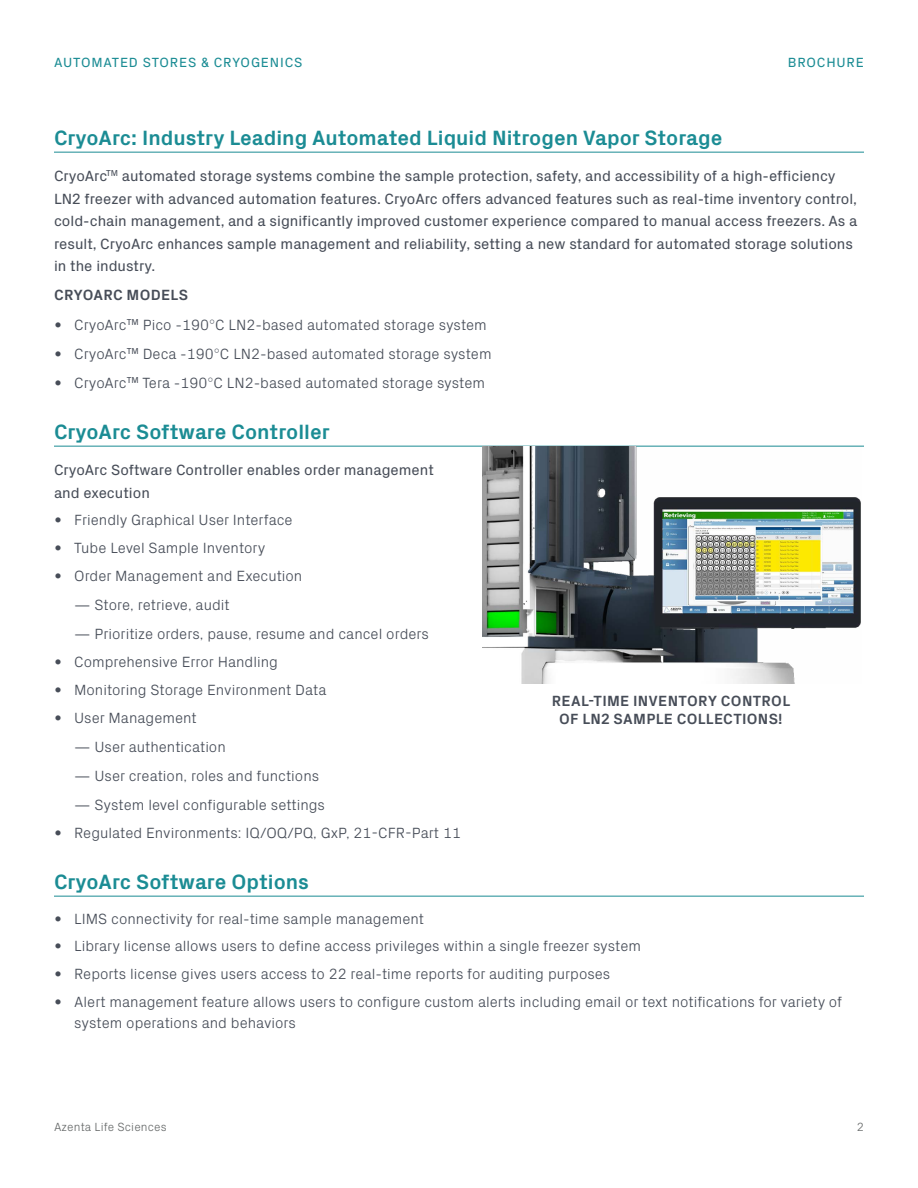
<style>
.page{position:relative;width:918px;height:1188px;background:#fff}
.page>*{position:absolute;margin:0;border:0;box-sizing:border-box;transform-origin:0 0}
.t1{font:700 21px "Px Grotesk";color:#1b8c94}
.t2{font:300 15px/21px "Px Grotesk";color:#474d58}
.t3{font:15px/22.5px "Px Grotesk";color:#474d58}
.t4{font:700 15px/18px "Px Grotesk";letter-spacing:.02em;color:#474d58;text-align:center}
.t5{font:13.5px "Px Grotesk";letter-spacing:.06em;color:#1b8c94}
.t6{font:300 12px "Px Grotesk";letter-spacing:.01em;color:#676a6a}
</style>
<div class="page">
<hr style="left:54px;top:152px;width:810px;height:1px;background:#1b8c94">
<hr style="left:54px;top:446px;width:810px;height:1px;background:#1b8c94">
<hr style="left:54px;top:896px;width:810px;height:1px;background:#1b8c94">
<img style="left:482px;top:446px;width:379px;height:238px">
<p class="t5" style="left:54px;top:53px;width:250px">AUTOMATED STORES &amp; CRYOGENICS</p>
<p class="t5" style="left:788px;top:53px;width:78px">BROCHURE</p>
<h1 class="t1" style="left:54px;top:123px;width:670px">CryoArc: Industry Leading Automated Liquid Nitrogen Vapor Storage</h1>
<p class="t3" style="left:54px;top:164px;width:805px">CryoArc<sup>TM</sup> automated storage systems combine the sample protection, safety, and accessibility of a high-efficiency LN2 freezer with advanced automation features. CryoArc offers advanced features such as real-time inventory control, cold-chain management, and a significantly improved customer experience compared to manual access freezers. As a result, CryoArc enhances sample management and reliability, setting a new standard for automated storage solutions in the industry.</p>
<p class="t4" style="left:54px;top:285px;width:136px">CRYOARC MODELS</p>
<p class="t2" style="left:54px;top:313px;width:434px">• CryoArc<sup>TM</sup> Pico -190°C LN2-based automated storage system</p>
<p class="t2" style="left:54px;top:342px;width:439px">• CryoArc<sup>TM</sup> Deca -190°C LN2-based automated storage system</p>
<p class="t2" style="left:54px;top:371px;width:433px">• CryoArc<sup>TM</sup> Tera -190°C LN2-based automated storage system</p>
<h1 class="t1" style="left:54px;top:417px;width:277px">CryoArc Software Controller</h1>
<p class="t3" style="left:54px;top:458px;width:381px">CryoArc Software Controller enables order management and execution</p>
<p class="t2" style="left:54px;top:508px;width:240px">• Friendly Graphical User Interface</p>
<p class="t2" style="left:54px;top:536px;width:213px">• Tube Level Sample Inventory</p>
<p class="t2" style="left:54px;top:564px;width:250px">• Order Management and Execution</p>
<p class="t2" style="left:74px;top:593px;width:157px">— Store, retrieve, audit</p>
<p class="t2" style="left:74px;top:622px;width:356px">— Prioritize orders, pause, resume and cancel orders</p>
<p class="t2" style="left:54px;top:650px;width:225px">• Comprehensive Error Handling</p>
<p class="t2" style="left:54px;top:678px;width:274px">• Monitoring Storage Environment Data</p>
<p class="t2" style="left:54px;top:706px;width:144px">• User Management</p>
<p class="t2" style="left:74px;top:735px;width:153px">— User authentication</p>
<p class="t2" style="left:74px;top:764px;width:246px">— User creation, roles and functions</p>
<p class="t2" style="left:74px;top:793px;width:252px">— System level configurable settings</p>
<p class="t2" style="left:54px;top:821px;width:409px">• Regulated Environments: IQ/OQ/PQ, GxP, 21-CFR-Part 11</p>
<h1 class="t1" style="left:54px;top:867px;width:257px">CryoArc Software Options</h1>
<p class="t2" style="left:54px;top:907px;width:372px">• LIMS connectivity for real-time sample management</p>
<p class="t2" style="left:54px;top:934px;width:589px">• Library license allows users to define access privileges within a single freezer system</p>
<p class="t2" style="left:54px;top:962px;width:558px">• Reports license gives users access to 22 real-time reports for auditing purposes</p>
<p class="t2" style="left:74px;top:990px;width:769px;text-indent:-20px">• Alert management feature allows users to configure custom alerts including email or text notifications for variety of system operations and behaviors</p>
<p class="t4" style="left:552px;top:691px;width:240px">REAL-TIME INVENTORY CONTROL<br>OF LN2 SAMPLE COLLECTIONS!</p>
<p class="t6" style="left:54px;top:1118px;width:114px">Azenta Life Sciences</p>
<p class="t6" style="left:857px;top:1118px;width:9px">2</p>
</div>
